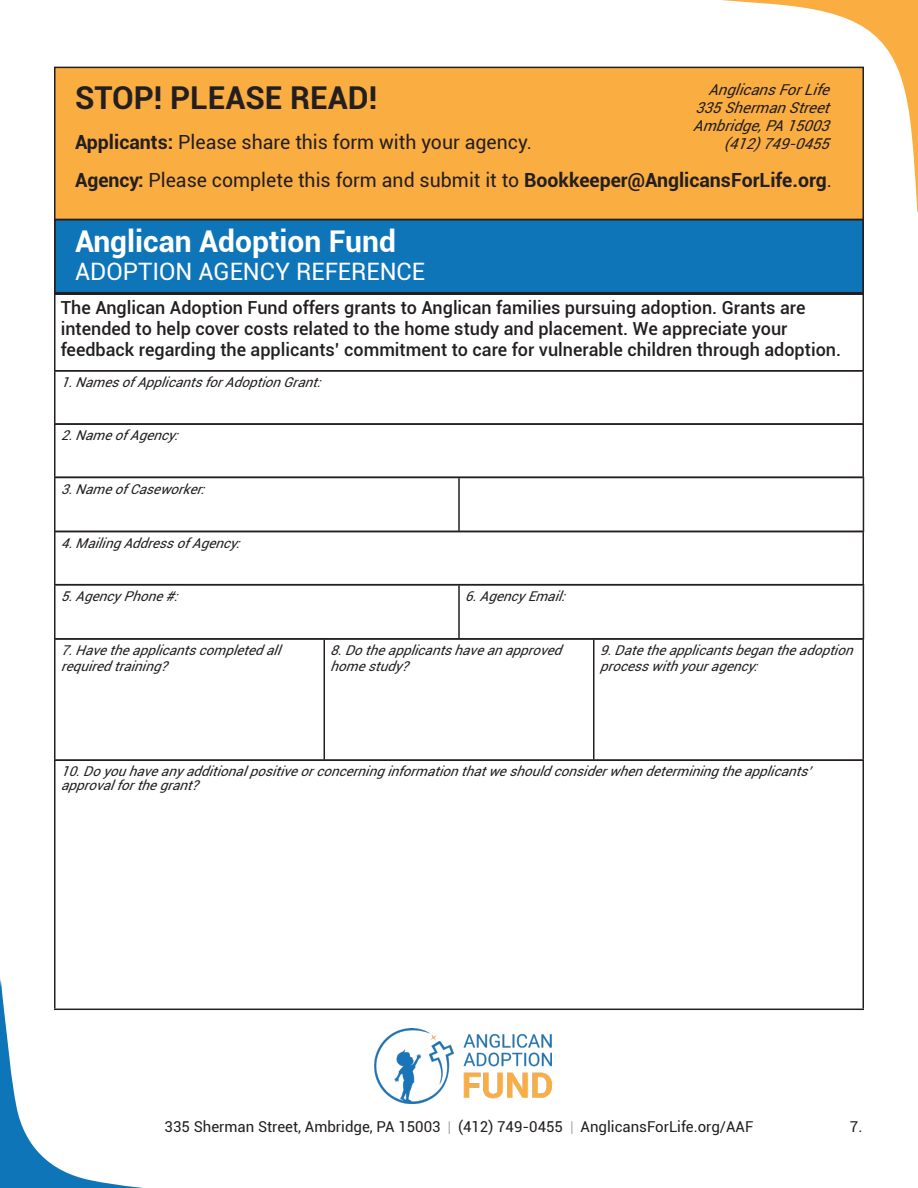
<style>
.page{position:relative;width:918px;height:1188px;background:#fff}
.page>*{position:absolute;margin:0;border:0;box-sizing:border-box;transform-origin:0 0}
.t1{font:700 31.5px "Roboto";color:#231f20}
.t2{font:700 30px "Roboto";color:#fff}
.t3{font:24px "Roboto";color:#fff}
.t4{font:700 19.5px "Roboto";color:#231f20}
.t5{font:19.5px "Roboto";color:#231f20}
.t6{font:500 18px/21px "Roboto";color:#231f20}
.t7{font:15px "Roboto";color:#231f20}
.t8{font:italic 15px "Roboto";color:#231f20}
.t9{font:italic 13.5px/16.2px "Roboto";color:#231f20}
.s1{font-weight:700}
.s2{font-weight:400}
.s3{font-weight:100}
</style>
<div class="page">
<svg style="left:0;top:978px;width:210px;height:210px"></svg>
<svg style="left:699px;top:0;width:219px;height:212px"></svg>
<div style="left:55px;top:67px;width:808px;height:153px;background:#faad41"></div>
<div style="left:54px;top:67px;width:810px;height:154px;border:2px solid #231f20"></div>
<div style="left:55px;top:220px;width:808px;height:73px;background:#0f75b9"></div>
<hr style="left:54px;top:293px;width:810px;height:2px;background:#231f20">
<hr style="left:54px;top:295px;width:2px;height:75px;background:#231f20">
<hr style="left:862px;top:295px;width:2px;height:75px;background:#231f20">
<hr style="left:54px;top:370px;width:810px;height:2px;background:#231f20">
<hr style="left:54px;top:372px;width:2px;height:51px;background:#231f20">
<hr style="left:862px;top:372px;width:2px;height:51px;background:#231f20">
<hr style="left:54px;top:423px;width:810px;height:2px;background:#231f20">
<hr style="left:54px;top:425px;width:2px;height:52px;background:#231f20">
<hr style="left:862px;top:425px;width:2px;height:52px;background:#231f20">
<hr style="left:54px;top:532px;width:2px;height:52px;background:#231f20">
<hr style="left:862px;top:532px;width:2px;height:52px;background:#231f20">
<hr style="left:54px;top:477px;width:405px;height:1px;background:#231f20">
<hr style="left:54px;top:478px;width:2px;height:53px;background:#231f20">
<hr style="left:459px;top:477px;width:405px;height:1px;background:#231f20">
<hr style="left:458px;top:478px;width:2px;height:53px;background:#231f20">
<hr style="left:863px;top:478px;width:1px;height:53px;background:#231f20">
<hr style="left:54px;top:531px;width:405px;height:1px;background:#231f20">
<hr style="left:459px;top:531px;width:405px;height:1px;background:#231f20">
<hr style="left:54px;top:584px;width:405px;height:1px;background:#231f20">
<hr style="left:54px;top:585px;width:2px;height:53px;background:#231f20">
<hr style="left:459px;top:584px;width:405px;height:1px;background:#231f20">
<hr style="left:458px;top:585px;width:2px;height:53px;background:#231f20">
<hr style="left:863px;top:585px;width:1px;height:53px;background:#231f20">
<hr style="left:54px;top:638px;width:270px;height:2px;background:#231f20">
<hr style="left:54px;top:640px;width:2px;height:119px;background:#231f20">
<hr style="left:324px;top:638px;width:270px;height:2px;background:#231f20">
<hr style="left:324px;top:640px;width:1px;height:119px;background:#231f20">
<hr style="left:594px;top:638px;width:270px;height:2px;background:#231f20">
<hr style="left:593px;top:640px;width:1px;height:119px;background:#231f20">
<hr style="left:862px;top:640px;width:2px;height:119px;background:#231f20">
<hr style="left:54px;top:759px;width:810px;height:2px;background:#231f20">
<hr style="left:54px;top:761px;width:2px;height:248px;background:#231f20">
<hr style="left:862px;top:761px;width:2px;height:248px;background:#231f20">
<hr style="left:54px;top:1009px;width:810px;height:1px;background:#231f20">
<img style="left:375px;top:1029px;width:177px;height:75px">
<div style="left:54px;top:219px;width:810px;height:74px;border:2px solid #231f20"></div>
<p class="t8" style="left:708px;top:79px;width:129px">AnglicansForLife</p>
<p class="t8" style="left:695px;top:97px;width:142px">335ShermanStreet</p>
<p class="t8" style="left:693px;top:115px;width:144px">Ambridge,PA15003</p>
<p class="t8" style="left:724px;top:133px;width:114px">(412)749-0455</p>
<p class="t1" style="left:75px;top:76px;width:304px">STOP! PLEASE READ!</p>
<p class="t5" style="left:75px;top:128px;width:459px"><span class="s1">Applicants:</span> Please share this form with your agency.</p>
<p class="t4" style="left:75px;top:167px;width:758px">Agency: <span class="s2">Please complete this form and submit it to</span> Bookkeeper@AnglicansForLife.org<span class="s2">.</span></p>
<p class="t2" style="left:75px;top:220px;width:323px">Anglican Adoption Fund</p>
<p class="t3" style="left:75px;top:255px;width:352px">ADOPTION AGENCY REFERENCE</p>
<p class="t6" style="left:61px;top:296px;width:782px">The Anglican Adoption Fund offers grants to Anglican families pursuing adoption. Grants are intended to help cover costs related to the home study and placement. We appreciate your feedback regarding the applicants’ commitment to care for vulnerable children through adoption.</p>
<p class="t9" style="left:61px;top:373px;width:267px">1.NamesofApplicantsforAdoptionGrant:</p>
<p class="t9" style="left:61px;top:427px;width:125px">2.NameofAgency:</p>
<p class="t9" style="left:61px;top:480px;width:151px">3.NameofCaseworker:</p>
<p class="t9" style="left:61px;top:534px;width:187px">4.MailingAddressofAgency:</p>
<p class="t9" style="left:61px;top:587px;width:125px">5.AgencyPhone#:</p>
<p class="t9" style="left:465px;top:587px;width:108px">6.AgencyEmail:</p>
<p class="t9" style="left:61px;top:642px;width:227px">7.Havetheapplicantscompletedall requiredtraining?</p>
<p class="t9" style="left:330px;top:642px;width:239px">8.Dotheapplicantshaveanapproved homestudy?</p>
<p class="t9" style="left:600px;top:642px;width:261px">9.Datetheapplicantsbegantheadoption processwithyouragency:</p>
<p class="t9" style="left:61px;top:764px;width:758px;line-height:13.5px">10.Doyouhaveanyadditionalpositiveorconcerninginformationthatweshouldconsiderwhendeterminingtheapplicants’ approvalforthegrant?</p>
<p class="t7" style="left:165px;top:1116px;width:590px">335 Sherman Street, Ambridge, PA 15003 <span class="s3">|</span> (412) 749-0455 <span class="s3">|</span> AnglicansForLife.org/AAF</p>
<p class="t7" style="left:850px;top:1116px;width:14px">7.</p>
</div>
